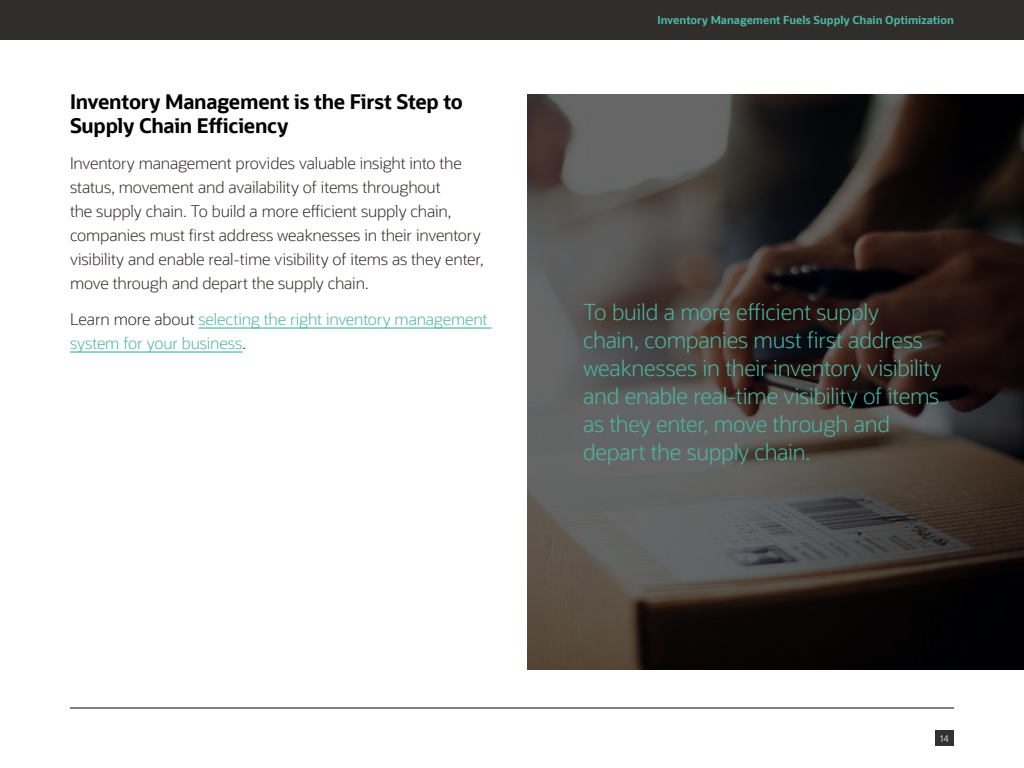
<style>
.page{position:relative;width:1024px;height:768px;background:#fff}
.page>*{position:absolute;margin:0;border:0;box-sizing:border-box;transform-origin:0 0}
.t1{font:300 22px/28px "Oracle Sans";letter-spacing:-.01em;color:#4eb5a2}
.t2{font:700 20px/24px "Oracle Sans";letter-spacing:-.015em;color:#000}
.t3{font:300 16px/24px "Oracle Sans";letter-spacing:-.01em;color:#312d2a}
.t4{font:300 16px/24px "Oracle Sans";letter-spacing:-.01em;color:#4eb5a2}
.t5{font:700 11px "Oracle Sans";color:#4eb5a2}
.t6{font:300 10px "Proxima Nova";color:#fff}
.s1{color:#312d2a}
</style>
<div class="page">
<svg style="left:527px;top:94px;width:497px;height:576px;background:#3f3937"></svg>
<hr style="left:198px;top:327px;width:293px;height:2px;background:#4eb5a2">
<hr style="left:70px;top:351px;width:172px;height:2px;background:#4eb5a2">
<div style="left:0;top:0;width:1024px;height:40px;background:#312d2a"></div>
<div style="left:935px;top:730px;width:19px;height:16px;background:#323232"></div>
<hr style="left:70px;top:708px;width:884px;height:1px;background:#000">
<p class="t2" style="left:70px;top:90px;width:395px">Inventory Management is the First Step to<br>Supply Chain Efficiency</p>
<p class="t3" style="left:70px;top:151px;width:415px">Inventory management provides valuable insight into the status, movement and availability of items throughout<br>the supply chain. To build a more efficient supply chain, companies must first address weaknesses in their inventory visibility and enable real-time visibility of items as they enter, move through and depart the supply chain.</p>
<p class="t4" style="left:70px;top:307px;width:419px"><span class="s1">Learn more about</span> selecting the right inventory management system for your business<span class="s1">.</span></p>
<p class="t5" style="left:658px;top:13px;width:298px">Inventory Management Fuels Supply Chain Optimization</p>
<h1 class="t1" style="left:583px;top:299px;width:360px">To build a more efficient supply<br>chain, companies must first address weaknesses in their inventory visibility and enable real-time visibility of items as they enter, move through and depart the supply chain.</h1>
<p class="t6" style="left:940px;top:733px;width:10px">14</p>
</div>
